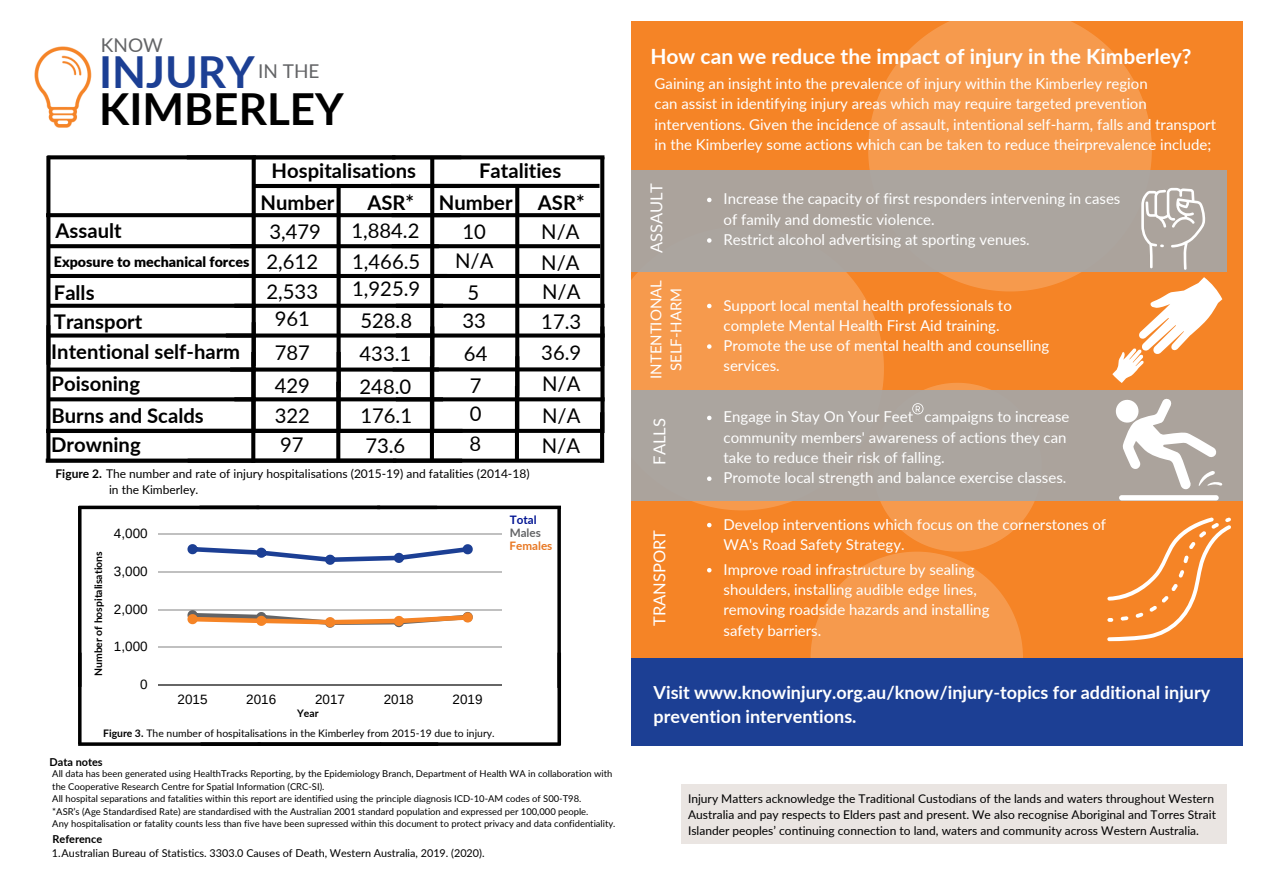
<style>
.page{position:relative;width:1263px;height:894px;background:#fff}
.page>*{position:absolute;margin:0;border:0;box-sizing:border-box;transform-origin:0 0}
.t1{font:700 44.1px "Lato";color:#000}
.t2{font:700 44.1px "Lato";color:#1c3f94}
.t3{font:700 21px "Lato";color:#fff}
.t4{font:700 20.25px "Lato";color:#000}
.t5{font:20.25px "Lato";color:#000}
.t6{font:19.05px "Lato";color:#636466}
.t7{font:700 18px/24.8px "Lato";color:#fff}
.t8{font:16.5px "Lato";color:#fff}
.t9{font:15px/20.2px "Lato";color:#fff}
.t10{font:900 14.25px "Lato";color:#000}
.t11{font:13.5px "Arimo";color:#000}
.t12{font:12px/16px "Lato";color:#000}
.t13{font:700 11.7px "Lato";color:#e87722}
.t14{font:700 11.7px "Lato";color:#001492}
.t15{font:700 11.7px "Lato";color:#636466}
.t16{font:700 10.95px "Lato";color:#000}
.t17{font:10.8px "Lato";color:#000}
.t18{font:10.35px "Lato";color:#000}
.t19{font:700 10.35px "Lato";color:#000}
.t20{font:9.45px/12.6px "Lato";color:#000}
.s1{font-weight:700}
</style>
<div class="page">
<div style="left:631px;top:21px;width:611px;height:724px;background:#f58426"></div>
<svg style="left:868px;top:21px;width:284px;height:270px;fill:#f69a4d"></svg>
<svg style="left:600px;top:272px;width:284px;height:238px;fill:#f69a4d"></svg>
<svg style="left:810px;top:551px;width:213px;height:195px;fill:#f69a4d"></svg>
<div style="left:631px;top:170px;width:596px;height:102px;background:#aba59f"></div>
<div style="left:631px;top:390px;width:612px;height:110px;background:#aba59f"></div>
<div style="left:631px;top:657px;width:611px;height:88px;background:#1c3f94"></div>
<svg style="left:1116px;top:398px;width:107px;height:91px"></svg>
<div style="left:1119px;top:495px;width:100px;height:5px;background:#fff;border-radius:3px"></div>
<img style="left:34px;top:46px;width:58px;height:82px">
<svg style="left:873px;top:382px;width:169px;height:169px"></svg>
<svg style="left:707px;top:198px;width:4px;height:4px"></svg>
<svg style="left:707px;top:238px;width:4px;height:5px"></svg>
<svg style="left:707px;top:304px;width:4px;height:4px"></svg>
<svg style="left:707px;top:344px;width:4px;height:5px"></svg>
<svg style="left:707px;top:415px;width:4px;height:5px"></svg>
<svg style="left:707px;top:476px;width:4px;height:5px"></svg>
<svg style="left:707px;top:522px;width:4px;height:5px"></svg>
<svg style="left:707px;top:568px;width:4px;height:4px"></svg>
<svg style="left:78px;top:505px;width:483px;height:240px"></svg>
<svg style="left:46px;top:155px;width:559px;height:307px"></svg>
<svg style="left:1112px;top:277px;width:110px;height:106px"></svg>
<svg style="left:1107px;top:517px;width:124px;height:124px"></svg>
<div style="left:681px;top:784px;width:546px;height:59px;background:#eae5e2"></div>
<svg style="left:1141px;top:188px;width:64px;height:82px"></svg>
<p class="t6" style="left:101px;top:33px;width:63px">KNOW</p>
<p class="t2" style="left:99px;top:44px;width:157px">INJURY</p>
<p class="t1" style="left:99px;top:82px;width:246px">KIMBERLEY</p>
<p class="t6" style="left:258px;top:59px;width:63px">IN THE</p>
<p class="t4" style="left:56px;top:218px;width:68px">Assault</p>
<p class="t10" style="left:54px;top:252px;width:197px">Exposure to mechanical forces</p>
<p class="t4" style="left:54px;top:279px;width:42px">Falls</p>
<p class="t4" style="left:54px;top:309px;width:90px">Transport</p>
<p class="t4" style="left:51px;top:339px;width:190px">Intentional self-harm</p>
<p class="t4" style="left:52px;top:371px;width:90px">Poisoning</p>
<p class="t4" style="left:52px;top:402px;width:154px">Burns and Scalds</p>
<p class="t4" style="left:272px;top:158px;width:146px">Hospitalisations</p>
<p class="t4" style="left:479px;top:158px;width:84px">Fatalities</p>
<p class="t4" style="left:261px;top:189px;width:75px">Number</p>
<p class="t4" style="left:367px;top:189px;width:48px">ASR*</p>
<p class="t4" style="left:439px;top:189px;width:75px">Number</p>
<p class="t4" style="left:538px;top:190px;width:48px">ASR*</p>
<p class="t5" style="left:269px;top:219px;width:53px">3,479</p>
<p class="t5" style="left:267px;top:249px;width:53px">2,612</p>
<p class="t5" style="left:267px;top:279px;width:53px">2,533</p>
<p class="t5" style="left:275px;top:306px;width:37px">961</p>
<p class="t5" style="left:275px;top:340px;width:37px">787</p>
<p class="t5" style="left:275px;top:373px;width:37px">429</p>
<p class="t5" style="left:275px;top:402px;width:37px">322</p>
<p class="t5" style="left:351px;top:218px;width:70px">1,884.2</p>
<p class="t5" style="left:352px;top:249px;width:70px">1,466.5</p>
<p class="t5" style="left:352px;top:276px;width:70px">1,925.9</p>
<p class="t5" style="left:360px;top:308px;width:53px">528.8</p>
<p class="t5" style="left:359px;top:341px;width:53px">433.1</p>
<p class="t5" style="left:359px;top:374px;width:53px">248.0</p>
<p class="t5" style="left:360px;top:403px;width:53px">176.1</p>
<p class="t5" style="left:541px;top:219px;width:40px">N/A</p>
<p class="t5" style="left:463px;top:219px;width:25px">10</p>
<p class="t5" style="left:455px;top:247px;width:40px">N/A</p>
<p class="t5" style="left:467px;top:279px;width:13px">5</p>
<p class="t5" style="left:463px;top:308px;width:25px">33</p>
<p class="t5" style="left:464px;top:341px;width:25px">64</p>
<p class="t5" style="left:470px;top:372px;width:13px">7</p>
<p class="t5" style="left:470px;top:401px;width:13px">0</p>
<p class="t5" style="left:541px;top:250px;width:40px">N/A</p>
<p class="t5" style="left:542px;top:278px;width:40px">N/A</p>
<p class="t5" style="left:541px;top:309px;width:42px">17.3</p>
<p class="t5" style="left:541px;top:340px;width:42px">36.9</p>
<p class="t5" style="left:542px;top:371px;width:40px">N/A</p>
<p class="t5" style="left:542px;top:403px;width:40px">N/A</p>
<p class="t4" style="left:51px;top:432px;width:91px">Drowning</p>
<p class="t5" style="left:280px;top:432px;width:25px">97</p>
<p class="t5" style="left:365px;top:432px;width:42px">73.6</p>
<p class="t5" style="left:469px;top:431px;width:13px">8</p>
<p class="t5" style="left:542px;top:432px;width:40px">N/A</p>
<p class="t12" style="left:109px;top:465px;width:422px;text-indent:-54px"><span class="s1">Figure 2.</span> The number and rate of injury hospitalisations (2015-19) and fatalities (2014-18) in the Kimberley.</p>
<p class="t11" style="left:114px;top:526px;width:35px">4,000</p>
<p class="t11" style="left:114px;top:563px;width:35px">3,000</p>
<p class="t11" style="left:114px;top:601px;width:35px">2,000</p>
<p class="t11" style="left:114px;top:639px;width:35px">1,000</p>
<p class="t11" style="left:140px;top:676px;width:9px">0</p>
<p class="t18" style="left:103px;top:726px;width:393px"><span class="s1">Figure 3.</span> The number of hospitalisations in the Kimberley from 2015-19 due to injury.</p>
<p class="t19" style="left:92px;top:675px;width:126px;rotate:-90deg">Number of hospitalisations</p>
<p class="t11" style="left:177px;top:691px;width:31px">2015</p>
<p class="t11" style="left:246px;top:691px;width:31px">2016</p>
<p class="t11" style="left:315px;top:691px;width:31px">2017</p>
<p class="t11" style="left:384px;top:691px;width:31px">2018</p>
<p class="t11" style="left:453px;top:691px;width:31px">2019</p>
<p class="t19" style="left:297px;top:706px;width:23px">Year</p>
<p class="t16" style="left:50px;top:755px;width:55px">Data notes</p>
<p class="t14" style="left:510px;top:512px;width:28px">Total</p>
<p class="t15" style="left:510px;top:525px;width:33px">Males</p>
<p class="t13" style="left:509px;top:538px;width:44px">Females</p>
<p class="t20" style="left:52px;top:767px;width:562px">All data has been generated using HealthTracks Reporting, by the Epidemiology Branch, Department of Health WA in collaboration with the Cooperative Research Centre for Spatial Information (CRC-SI).</p>
<p class="t20" style="left:52px;top:792px;width:531px">All hospital separations and fatalities within this report are identified using the principle diagnosis ICD-10-AM codes of S00-T98.</p>
<p class="t20" style="left:52px;top:804px;width:538px">*ASR’s (Age Standardised Rate) are standardised with the Australian 2001 standard population and expressed per 100,000 people.</p>
<p class="t20" style="left:52px;top:817px;width:565px">Any hospitalisation or fatality counts less than five have been supressed within this document to protect privacy and data confidentiality.</p>
<p class="t17" style="left:52px;top:846px;width:434px">1.Australian Bureau of Statistics. 3303.0 Causes of Death, Western Australia, 2019. (2020).</p>
<p class="t16" style="left:53px;top:831px;width:51px">Reference</p>
<p class="t3" style="left:650px;top:43px;width:543px">How can we reduce the impact of injury in the Kimberley?</p>
<p class="t9" style="left:655px;top:73px;width:495px">Gaining an insight into the prevalence of injury within the Kimberley region</p>
<p class="t9" style="left:655px;top:93px;width:494px">can assist in identifying injury areas which may require targeted prevention</p>
<p class="t9" style="left:655px;top:114px;width:563px">interventions. Given the incidence of assault, intentional self-harm, falls and transport in the Kimberley some actions which can be taken to reduce theirprevalence include;</p>
<p class="t8" style="left:646px;top:253px;width:72px;rotate:-90deg">ASSAULT</p>
<p class="t9" style="left:723px;top:188px;width:398px">Increase the capacity of first responders intervening in cases of family and domestic violence.</p>
<p class="t9" style="left:723px;top:229px;width:308px">Restrict alcohol advertising at sporting venues.</p>
<p class="t9" style="left:645px;top:379px;width:100px;text-align:center;rotate:-90deg">INTENTIONAL<br>SELF-HARM</p>
<p class="t8" style="left:649px;top:464px;width:48px;rotate:-90deg">FALLS</p>
<p class="t8" style="left:649px;top:626px;width:97px;rotate:-90deg">TRANSPORT</p>
<p class="t9" style="left:723px;top:294px;width:290px">Support local mental health professionals to complete Mental Health First Aid training.</p>
<p class="t9" style="left:723px;top:335px;width:327px">Promote the use of mental health and counselling services.</p>
<p class="t9" style="left:723px;top:406px;width:347px">Engage in Stay On Your Feet campaigns to increase community members' awareness of actions they can take to reduce their risk of falling.</p>
<p class="t9" style="left:723px;top:467px;width:344px">Promote local strength and balance exercise classes.</p>
<p class="t9" style="left:723px;top:513px;width:384px">Develop interventions which focus on the cornerstones of<br>WA's Road Safety Strategy.</p>
<p class="t9" style="left:723px;top:558px;width:267px">Improve road infrastructure by sealing shoulders, installing audible edge lines, removing roadside hazards and installing safety barriers.</p>
<p class="t7" style="left:654px;top:679px;width:558px">Visit www.knowinjury.org.au/know/injury-topics for additional injury prevention interventions.</p>
<p class="t12" style="left:688px;top:789px;width:530px">Injury Matters acknowledge the Traditional Custodians of the lands and waters throughout Western<br>Australia and pay respects to Elders past and present. We also recognise Aboriginal and Torres Strait<br>Islander peoples’ continuing connection to land, waters and community across Western Australia.</p>
</div>
